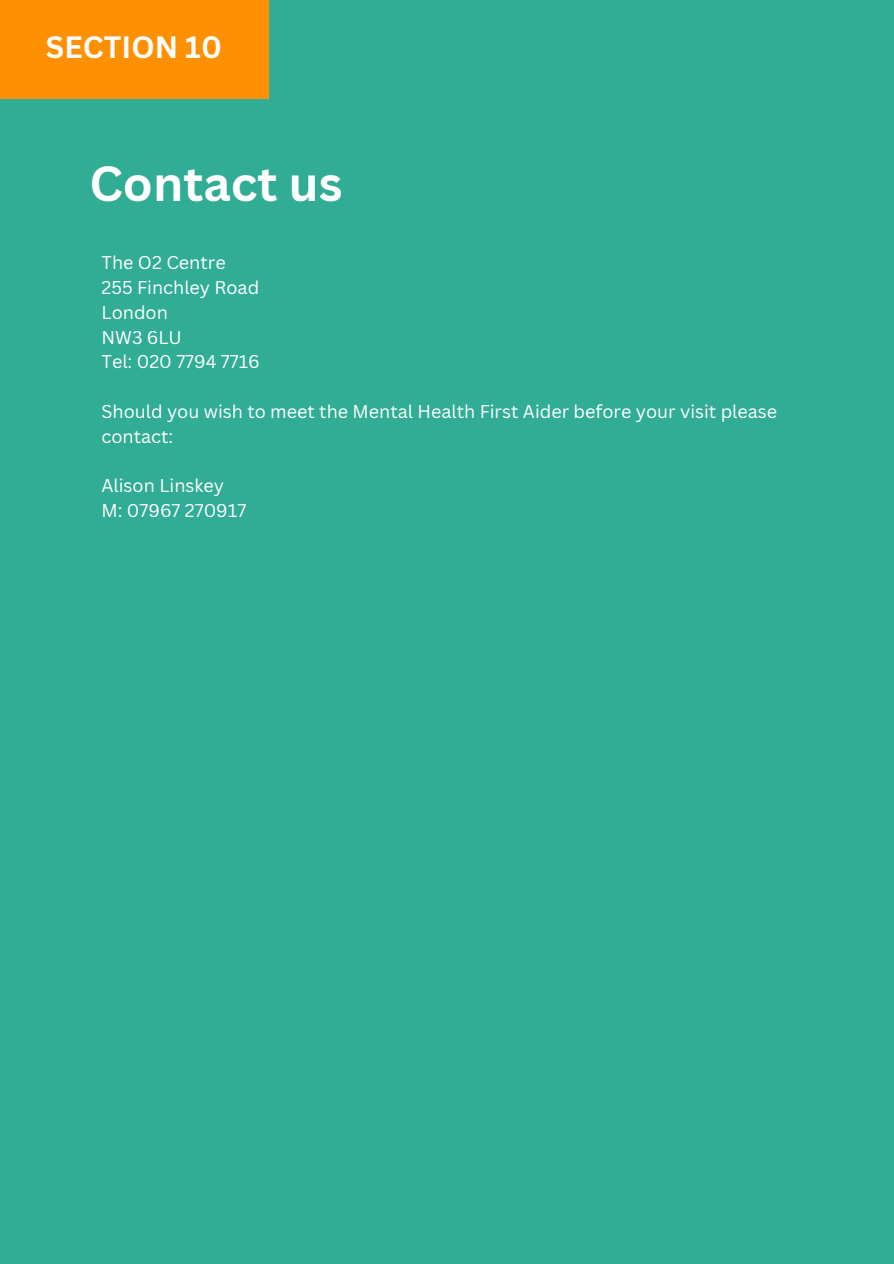
<style>
.page{position:relative;width:894px;height:1264px;background:#fff}
.page>*{position:absolute;margin:0;border:0;box-sizing:border-box;transform-origin:0 0}
.t1{font:700 48px "Canva Sans";color:#fff}
.t2{font:700 30px "Canva Sans";color:#fff}
.t3{font:18px/24.8px "Canva Sans";color:#fff}
</style>
<div class="page">
<div style="left:0;top:0;width:893px;height:1263px;background:#32ad95"></div>
<div style="left:0;top:0;width:268px;height:99px;background:#ff9002"></div>
<h2 class="t2" style="left:46px;top:26px;width:177px">SECTION 10</h2>
<h1 class="t1" style="left:89px;top:149px;width:254px">Contact us</h1>
<p class="t3" style="left:101px;top:250px;width:126px">The O2 Centre</p>
<p class="t3" style="left:101px;top:275px;width:159px">255 Finchley Road</p>
<p class="t3" style="left:101px;top:299px;width:68px">London</p>
<p class="t3" style="left:101px;top:324px;width:82px">NW3 6LU</p>
<p class="t3" style="left:101px;top:349px;width:160px">Tel: 020 7794 7716</p>
<p class="t3" style="left:101px;top:398px;width:677px">Should you wish to meet the Mental Health First Aider before your visit please contact:</p>
<p class="t3" style="left:101px;top:473px;width:124px">Alison Linskey</p>
<p class="t3" style="left:101px;top:497px;width:146px">M: 07967 270917</p>
</div>
